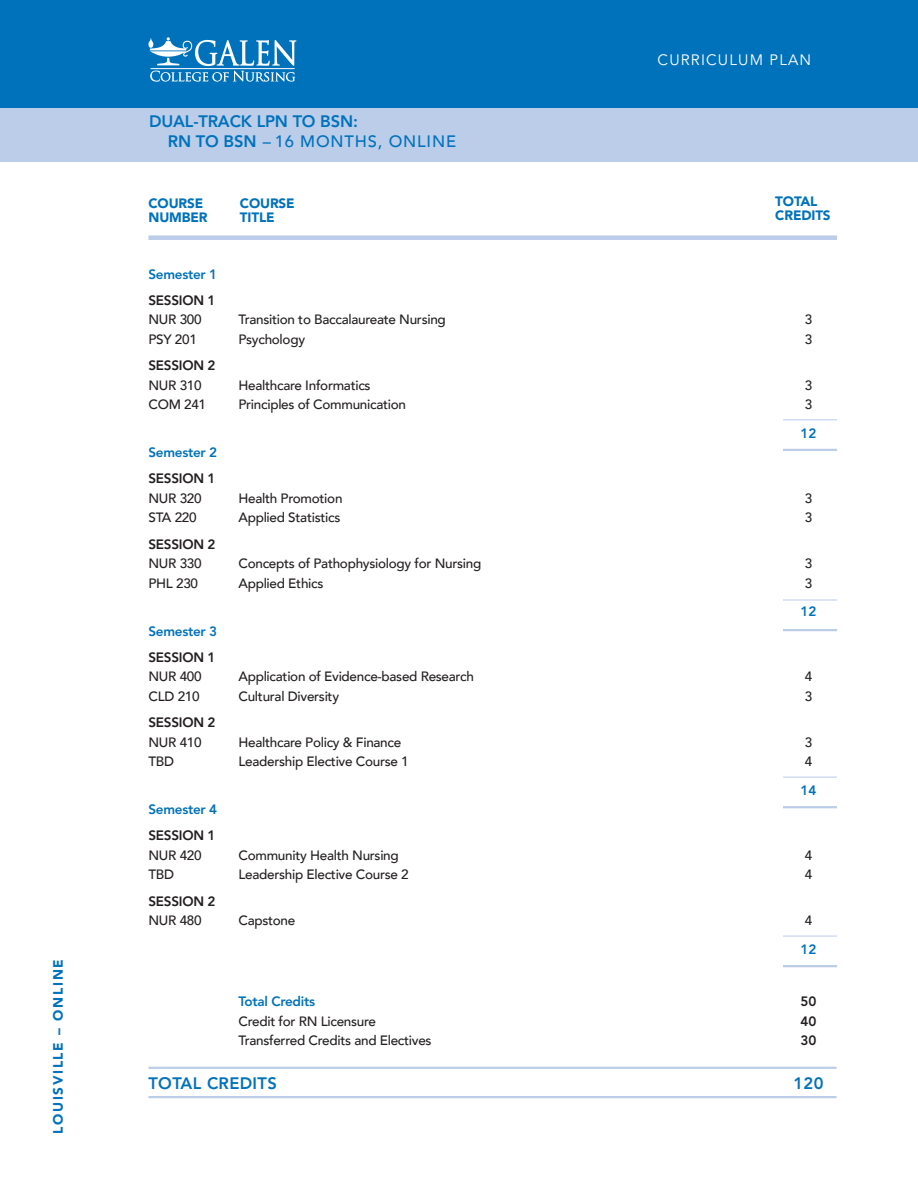
<style>
.page{position:relative;width:918px;height:1188px;background:#fff}
.page>*{position:absolute;margin:0;border:0;box-sizing:border-box;transform-origin:0 0}
.t1{font:500 16.5px "Avenir";letter-spacing:.05em;color:#0072bc}
.t2{font:800 16.5px "Avenir";letter-spacing:-.01em;color:#0072bc}
.t3{font:800 16.5px "Avenir";letter-spacing:.02em;color:#0072bc}
.t4{font:15px "Avenir";letter-spacing:.08em;color:#fff}
.t5{font:500 13.5px "Avenir";letter-spacing:-.02em;color:#231f20}
.t6{font:800 13.5px/19.5px "Avenir";letter-spacing:-.02em;color:#231f20}
.t7{font:800 13.5px/28.5px "Avenir";letter-spacing:-.02em;color:#0072bc;text-align:center}
.t8{font:900 13.5px/13.5px "Avenir";letter-spacing:-.01em;color:#0072bc}
.t9{font:900 13.5px "Avenir";letter-spacing:.125em;color:#0072bc}
.s1{font-weight:800}
.s2{font-weight:500}
.s3{font-weight:500;color:#231f20}
</style>
<div class="page">
<div style="left:0;top:0;width:918px;height:162px;background:#bbcde9"></div>
<div style="left:0;top:0;width:918px;height:108px;background:#0072bc"></div>
<svg style="left:149px;top:37px;width:147px;height:45px"></svg>
<hr style="left:151px;top:68px;width:144px;height:1px;background:#fff">
<div style="left:148px;top:235px;width:689px;height:5px;background:#bbcde9"></div>
<hr style="left:783px;top:449px;width:54px;height:2px;background:#bbcde9">
<hr style="left:783px;top:420px;width:54px;height:1px;background:#bbcde9">
<hr style="left:783px;top:629px;width:54px;height:2px;background:#bbcde9">
<hr style="left:783px;top:600px;width:54px;height:1px;background:#bbcde9">
<hr style="left:783px;top:806px;width:54px;height:2px;background:#bbcde9">
<hr style="left:783px;top:777px;width:54px;height:1px;background:#bbcde9">
<hr style="left:783px;top:965px;width:54px;height:2px;background:#bbcde9">
<hr style="left:783px;top:936px;width:54px;height:1px;background:#bbcde9">
<hr style="left:148px;top:1067px;width:689px;height:2px;background:#bbcde9">
<hr style="left:148px;top:1096px;width:689px;height:2px;background:#bbcde9">
<p class="t9" style="left:50px;top:1134px;width:176px;rotate:-90deg">LOUISVILLE – ONLINE</p>
<p class="t2" style="left:149px;top:112px;width:210px">DUAL-TRACK LPN TO BSN:</p>
<p class="t1" style="left:168px;top:127px;width:290px"><span class="s1">RN TO BSN</span> – 16 MONTHS, ONLINE</p>
<p class="t4" style="left:658px;top:52px;width:155px">CURRICULUM PLAN</p>
<p class="t8" style="left:148px;top:197px;width:61px">COURSE<br>NUMBER</p>
<p class="t8" style="left:240px;top:197px;width:56px">COURSE<br>TITLE</p>
<p class="t8" style="left:775px;top:194px;width:44px">TOTAL</p>
<p class="t8" style="left:775px;top:208px;width:57px">CREDITS</p>
<p class="t7" style="left:148px;top:260px;width:70px">Semester 1</p>
<p class="t6" style="left:148px;top:291px;width:69px">SESSION 1<br><span class="s2">NUR 300</span></p>
<p class="t5" style="left:239px;top:308px;width:209px">Transition to Baccalaureate Nursing</p>
<p class="t5" style="left:805px;top:308px;width:9px">3</p>
<p class="t5" style="left:148px;top:328px;width:50px">PSY 201</p>
<p class="t5" style="left:239px;top:328px;width:68px">Psychology</p>
<p class="t5" style="left:805px;top:328px;width:9px">3</p>
<p class="t6" style="left:148px;top:356px;width:69px">SESSION 2</p>
<p class="t5" style="left:148px;top:373px;width:55px">NUR 310</p>
<p class="t5" style="left:239px;top:373px;width:134px">Healthcare Informatics</p>
<p class="t5" style="left:805px;top:373px;width:9px">3</p>
<p class="t5" style="left:148px;top:393px;width:59px">COM 241</p>
<p class="t5" style="left:239px;top:393px;width:169px">Principles of Communication</p>
<p class="t5" style="left:805px;top:393px;width:9px">3</p>
<p class="t7" style="left:801px;top:419px;width:17px">12</p>
<p class="t7" style="left:148px;top:438px;width:70px">Semester 2</p>
<p class="t6" style="left:148px;top:469px;width:69px">SESSION 1<br><span class="s2">NUR 320</span></p>
<p class="t5" style="left:239px;top:487px;width:106px">Health Promotion</p>
<p class="t5" style="left:805px;top:487px;width:9px">3</p>
<p class="t5" style="left:148px;top:506px;width:50px">STA 220</p>
<p class="t5" style="left:239px;top:506px;width:103px">Applied Statistics</p>
<p class="t5" style="left:805px;top:506px;width:9px">3</p>
<p class="t6" style="left:148px;top:534px;width:69px">SESSION 2<br><span class="s2">NUR 330</span></p>
<p class="t5" style="left:239px;top:552px;width:244px">Concepts of Pathophysiology for Nursing</p>
<p class="t5" style="left:805px;top:552px;width:9px">3</p>
<p class="t5" style="left:148px;top:571px;width:51px">PHL 230</p>
<p class="t5" style="left:239px;top:571px;width:86px">Applied Ethics</p>
<p class="t7" style="left:801px;top:569px;width:17px"><span class="s3">3<br></span>12</p>
<p class="t7" style="left:148px;top:617px;width:70px">Semester 3</p>
<p class="t6" style="left:148px;top:648px;width:69px">SESSION 1<br><span class="s2">NUR 400</span></p>
<p class="t5" style="left:239px;top:665px;width:237px">Application of Evidence-based Research</p>
<p class="t5" style="left:805px;top:665px;width:9px">4</p>
<p class="t5" style="left:148px;top:685px;width:53px">CLD 210</p>
<p class="t5" style="left:239px;top:685px;width:102px">Cultural Diversity</p>
<p class="t5" style="left:805px;top:685px;width:9px">3</p>
<p class="t6" style="left:148px;top:713px;width:69px">SESSION 2</p>
<p class="t5" style="left:148px;top:730px;width:55px">NUR 410</p>
<p class="t5" style="left:239px;top:730px;width:164px">Healthcare Policy &amp; Finance</p>
<p class="t5" style="left:805px;top:730px;width:9px">3</p>
<p class="t5" style="left:148px;top:750px;width:27px">TBD</p>
<p class="t5" style="left:239px;top:750px;width:172px">Leadership Elective Course 1</p>
<p class="t5" style="left:805px;top:750px;width:9px">4</p>
<p class="t7" style="left:801px;top:776px;width:17px">14</p>
<p class="t7" style="left:148px;top:795px;width:70px">Semester 4</p>
<p class="t6" style="left:148px;top:826px;width:69px">SESSION 1</p>
<p class="t5" style="left:148px;top:844px;width:55px">NUR 420</p>
<p class="t5" style="left:239px;top:844px;width:162px">Community Health Nursing</p>
<p class="t5" style="left:805px;top:844px;width:9px">4</p>
<p class="t5" style="left:148px;top:863px;width:27px">TBD</p>
<p class="t5" style="left:239px;top:863px;width:172px">Leadership Elective Course 2</p>
<p class="t5" style="left:805px;top:863px;width:9px">4</p>
<p class="t6" style="left:148px;top:891px;width:69px">SESSION 2<br><span class="s2">NUR 480</span></p>
<p class="t5" style="left:239px;top:909px;width:58px">Capstone</p>
<p class="t5" style="left:805px;top:909px;width:9px">4</p>
<p class="t7" style="left:801px;top:935px;width:17px">12</p>
<p class="t7" style="left:238px;top:987px;width:78px">Total Credits</p>
<p class="t6" style="left:801px;top:992px;width:17px">50</p>
<p class="t5" style="left:238px;top:1009px;width:139px">Credit for RN Licensure</p>
<p class="t6" style="left:801px;top:1011px;width:17px">40</p>
<p class="t5" style="left:239px;top:1029px;width:195px">Transferred Credits and Electives</p>
<p class="t6" style="left:801px;top:1031px;width:17px">30</p>
<p class="t3" style="left:148px;top:1074px;width:130px">TOTAL CREDITS</p>
<p class="t2" style="left:794px;top:1074px;width:31px">120</p>
</div>
